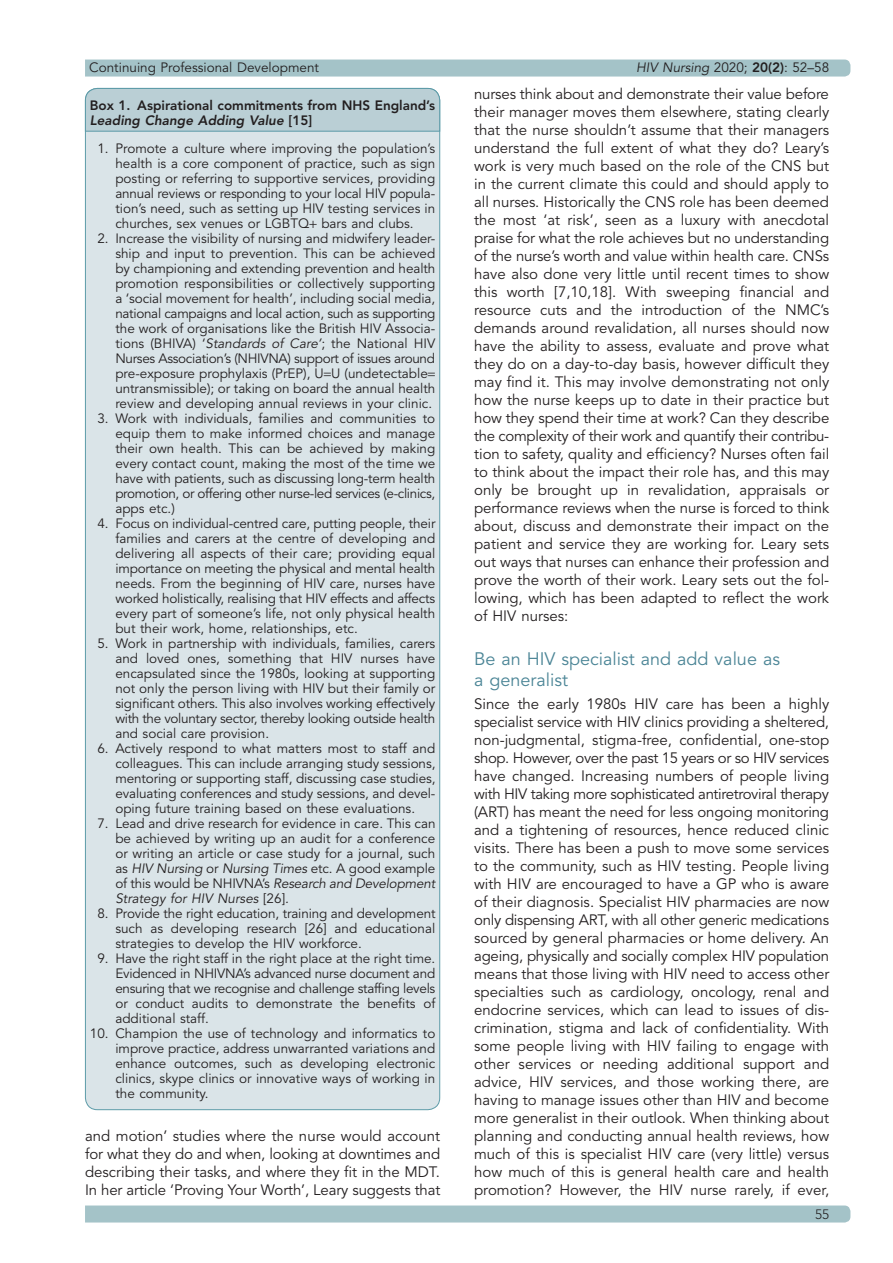
<style>
.page{position:relative;width:893px;height:1263px;background:#fff}
.page>*{position:absolute;margin:0;border:0;box-sizing:border-box;transform-origin:0 0}
.heading-2{font:18px/21px "Avenir LT Std";color:#4b8596}
.para-first{font:15px/18px "Avenir LT Std";color:#231f20;text-align:justify}
.p_listItem_list-arab{font:13.5px/15px "Avenir LT Std";color:#231f20;text-align:justify}
.label-boxed-text-gen{font:800 13.5px/15px "Avenir LT Std";color:#231f20}
.t1{font:300 13.5px "Avenir LT Std";color:#231f20}
.s1{font-style:italic}
.s2{font-weight:800}
</style>
<div class="page">
<div style="left:85px;top:60px;width:765px;height:17px;background:#a4c3c8"></div>
<div style="left:85px;top:1205px;width:765px;height:17px;background:#a4c3c8"></div>
<div style="left:85px;top:88px;width:355px;height:1022px;background:#dae4e8;border-radius:12px"></div>
<svg style="left:85px;top:88px;width:355px;height:44px;background:#b5ccd3"></svg>
<p class="p_listItem_list-arab" style="left:89px;top:60px;width:231px">Continuing Professional Development</p>
<p class="p_listItem_list-arab" style="left:636px;top:60px;width:195px"><span class="s1">HIV Nursing</span> 2020; <span class="s2">20(2)</span>: 52–58</p>
<p class="label-boxed-text-gen" style="left:90px;top:98px;width:347px">Box 1. Aspirational commitments from NHS England’s<br><span class="s1">Leading Change Adding Value</span> [15]</p>
<p class="p_listItem_list-arab" style="left:115px;top:141px;width:321px;text-indent:-18px">1. Promote a culture where improving the population’s health is a core component of practice, such as sign posting or referring to supportive services, providing annual reviews or responding to your local HIV popula&shy;tion’s need, such as setting up HIV testing services in churches, sex venues or LGBTQ bars and clubs.</p>
<p class="p_listItem_list-arab" style="left:115px;top:231px;width:322px;text-align:left;text-indent:-18px">2. Increase the visibility of nursing and midwifery leader&shy;ship and input to prevention. This can be achieved by championing and extending prevention and health promotion responsibilities or collectively supporting a ‘social movement for health’, including social media, national campaigns and local action, such as supporting the work of organisations like the British HIV Associa&shy;tions (BHIVA) ‘<span class="s1">Standards of Care’</span>; the National HIV Nurses Association’s (NHIVNA) support of issues around pre-exposure prophylaxis (PrEP), U U (undetectable untransmissible); or taking on board the annual health review and developing annual reviews in your clinic.</p>
<p class="p_listItem_list-arab" style="left:115px;top:411px;width:322px;text-indent:-18px">3. Work with individuals, families and communities to equip them to make informed choices and manage their own health. This can be achieved by making every contact count, making the most of the time we have with patients, such as discussing long-term health promotion, or offering other nurse-led services (e-clinics, apps etc.)</p>
<p class="p_listItem_list-arab" style="left:115px;top:516px;width:322px;text-indent:-18px">4. Focus on individual-centred care, putting people, their families and carers at the centre of developing and delivering all aspects of their care; providing equal importance on meeting the physical and mental health needs. From the beginning of HIV care, nurses have worked holistically, realising that HIV effects and affects every part of someone’s life, not only physical health but their work, home, relationships, etc.</p>
<p class="p_listItem_list-arab" style="left:115px;top:636px;width:321px;text-indent:-18px">5. Work in partnership with individuals, families, carers and loved ones, something that HIV nurses have encapsulated since the 1980s, looking at supporting not only the person living with HIV but their family or significant others. This also involves working effectively with the voluntary sector, thereby looking outside health and social care provision.</p>
<p class="p_listItem_list-arab" style="left:115px;top:741px;width:322px;text-indent:-18px">6. Actively respond to what matters most to staff and colleagues. This can include arranging study sessions, mentoring or supporting staff, discussing case studies, evaluating conferences and study sessions, and devel&shy;oping future training based on these evaluations.</p>
<p class="p_listItem_list-arab" style="left:115px;top:816px;width:322px;text-indent:-18px">7. Lead and drive research for evidence in care. This can be achieved by writing up an audit for a conference or writing an article or case study for a journal, such as <span class="s1">HIV Nursing</span> or <span class="s1">Nursing Times</span> etc. A good example of this would be NHIVNA’s <span class="s1">Research and Development Strategy for HIV Nurses</span> [26]<span class="s1">.</span></p>
<p class="p_listItem_list-arab" style="left:115px;top:906px;width:322px;text-indent:-18px">8. Provide the right education, training and development such as developing research [26] and educational strategies to develop the HIV workforce.</p>
<p class="p_listItem_list-arab" style="left:115px;top:951px;width:321px;text-indent:-18px">9. Have the right staff in the right place at the right time.<br>Evidenced in NHIVNA’s advanced nurse document and ensuring that we recognise and challenge staffing levels or conduct audits to demonstrate the benefits of additional staff.</p>
<p class="p_listItem_list-arab" style="left:115px;top:1026px;width:321px;text-indent:-26px">10. Champion the use of technology and informatics to improve practice, address unwarranted variations and enhance outcomes, such as developing electronic clinics, skype clinics or innovative ways of working in the community.</p>
<p class="para-first" style="left:85px;top:1127px;width:357px">and motion’ studies where the nurse would account for what they do and when, looking at downtimes and describing their tasks, and where they fit in the MDT.<br>In her article ‘Proving Your Worth’, Leary suggests that</p>
<p class="para-first" style="left:474px;top:86px;width:357px">nurses think about and demonstrate their value before their manager moves them elsewhere, stating clearly that the nurse shouldn’t assume that their managers understand the full extent of what they do? Leary’s work is very much based on the role of the CNS but in the current climate this could and should apply to all nurses. Historically the CNS role has been deemed the most ‘at risk’, seen as a luxury with anecdotal praise for what the role achieves but no understanding of the nurse’s worth and value within health care. CNSs have also done very little until recent times to show this worth [7,10,18]. With sweeping financial and resource cuts and the introduction of the NMC’s demands around revalidation, all nurses should now have the ability to assess, evaluate and prove what they do on a day-to-day basis, however difficult they may find it. This may involve demonstrating not only how the nurse keeps up to date in their practice but how they spend their time at work? Can they describe the complexity of their work and quantify their contribu&shy;tion to safety, quality and efficiency? Nurses often fail to think about the impact their role has, and this may only be brought up in revalidation, appraisals or performance reviews when the nurse is forced to think about, discuss and demonstrate their impact on the patient and service they are working for. Leary sets out ways that nurses can enhance their profession and prove the worth of their work. Leary sets out the fol&shy;lowing, which has been adapted to reflect the work of HIV nurses:</p>
<p class="heading-2" style="left:474px;top:648px;width:307px">Be an HIV specialist and add value as a generalist</p>
<p class="para-first" style="left:474px;top:695px;width:357px">Since the early 1980s HIV care has been a highly specialist service with HIV clinics providing a sheltered, non-judgmental, stigma-free, confidential, one-stop shop. However, over the past 15 years or so HIV services have changed. Increasing numbers of people living with HIV taking more sophisticated antiretroviral therapy (ART) has meant the need for less ongoing monitoring and a tightening of resources, hence reduced clinic visits. There has been a push to move some services to the community, such as HIV testing. People living with HIV are encouraged to have a GP who is aware of their diagnosis. Specialist HIV pharmacies are now only dispensing ART, with all other generic medications sourced by general pharmacies or home delivery. An ageing, physically and socially complex HIV population means that those living with HIV need to access other specialties such as cardiology, oncology, renal and endocrine services, which can lead to issues of dis&shy;crimination, stigma and lack of confidentiality. With some people living with HIV failing to engage with other services or needing additional support and advice, HIV services, and those working there, are having to manage issues other than HIV and become more generalist in their outlook. When thinking about planning and conducting annual health reviews, how much of this is specialist HIV care (very little) versus how much of this is general health care and health promotion? However, the HIV nurse rarely, if ever,</p>
<p class="t1" style="left:815px;top:1206px;width:16px">55</p>
</div>
